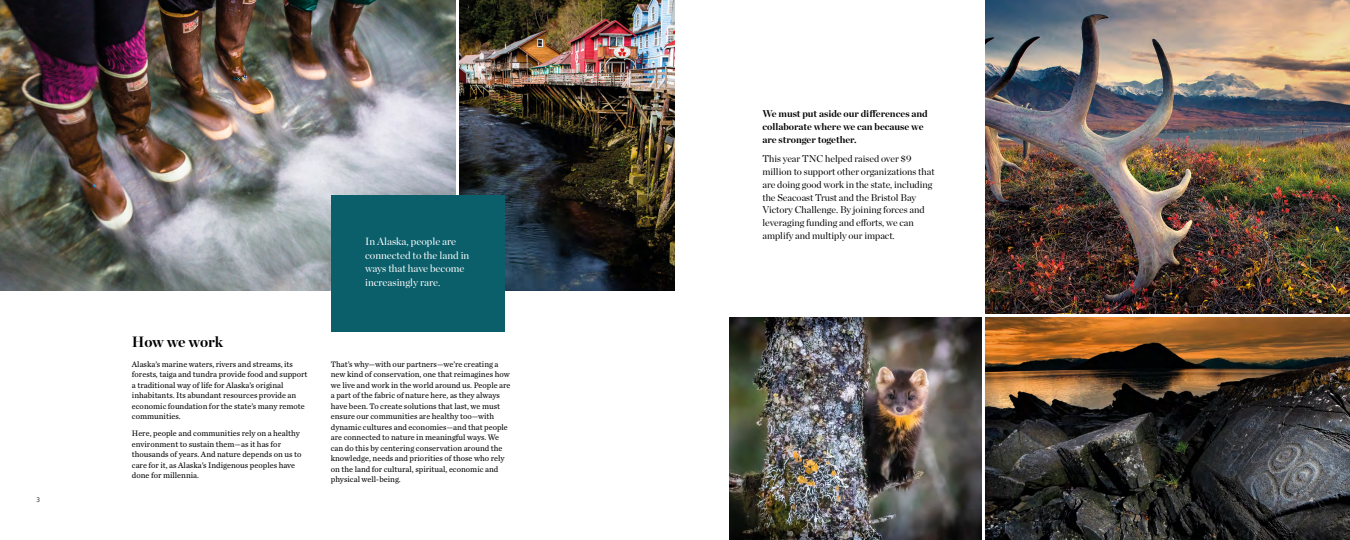
<style>
.page{position:relative;width:1350px;height:540px;background:#fff}
.page>*{position:absolute;margin:0;border:0;box-sizing:border-box;transform-origin:0 0}
.t1{font:700 15px "Chronicle Display";letter-spacing:-.015em;color:#000}
.t2{font:10.5px/13.5px "Chronicle Display";color:#fff}
.t3{font:9.75px/12.8px "Chronicle Display";color:#000}
.t4{font:700 9.75px/12.8px "Chronicle Display";color:#000}
.t5{font:8.25px/10.5px "Chronicle Text G2";color:#000}
.t6{font:6.75px "Whitney";color:#000}
.t7{font:6.75px "Whitney";color:#fff}
</style>
<div class="page">
<img style="left:0;top:0;width:455px;height:290px">
<img style="left:459px;top:0;width:216px;height:290px">
<div style="left:331px;top:196px;width:173px;height:136px;background:#0a5f6b"></div>
<img style="left:986px;top:317px;width:364px;height:223px">
<img style="left:986px;top:0;width:364px;height:313px">
<img style="left:729px;top:317px;width:253px;height:223px">
<p class="t6" style="left:37px;top:495px;width:5px">3</p>
<h1 class="t1" style="left:132px;top:329px;width:93px">How we work</h1>
<p class="t5" style="left:132px;top:358px;width:177px">Alaska’s marine waters, rivers and streams, its forests, taiga and tundra provide food and support a traditional way of life for Alaska’s original inhabitants. Its abundant resources provide an economic foundation for the state’s many remote communities.</p>
<p class="t5" style="left:132px;top:428px;width:171px">Here, people and communities rely on a healthy environment to sustain them—as it has for thousands of years. And nature depends on us to care for it, as Alaska’s Indigenous peoples have done for millennia.</p>
<p class="t2" style="left:365px;top:234px;width:106px">In Alaska, people are connected to the land in ways that have become increasingly rare.</p>
<p class="t5" style="left:331px;top:358px;width:181px">That’s why—with our partners—we’re creating a new kind of conservation, one that reimagines how we live and work in the world around us. People are a part of the fabric of nature here, as they always have been. To create solutions that last, we must ensure our communities are healthy too—with dynamic cultures and economies—and that people are connected to nature in meaningful ways. We can do this by centering conservation around the knowledge, needs and priorities of those who rely on the land for cultural, spiritual, economic and physical well-being.</p>
<p class="t4" style="left:762px;top:107px;width:167px">We must put aside our differences and collaborate where we can because we are stronger together.</p>
<p class="t3" style="left:762px;top:152px;width:174px">This year TNC helped raised over $9 million to support other organizations that are doing good work in the state, including the Seacoast Trust and the Bristol Bay Victory Challenge. By joining forces and leveraging funding and efforts, we can amplify and multiply our impact.</p>
<p class="t7" style="left:1310px;top:495px;width:6px">4</p>
</div>
